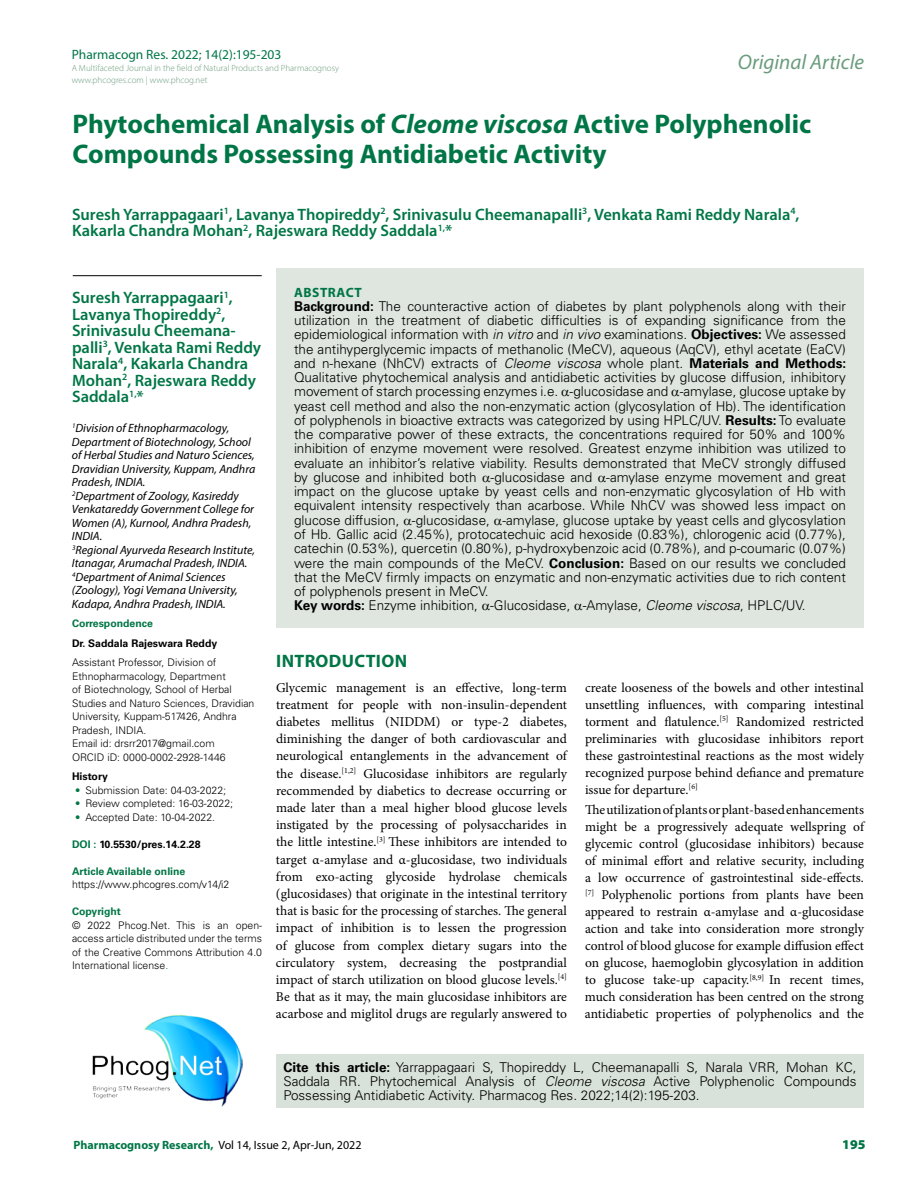
<style>
.page{position:relative;width:918px;height:1188px;background:#fff}
.page>*{position:absolute;margin:0;border:0;box-sizing:border-box;transform-origin:0 0}
.t1{font:700 27px/30px "Myriad Pro";color:#007646}
.t2{font:italic 21px "Myriad Pro";color:#6a9c7d}
.t3{font:700 18px "Myriad Pro";letter-spacing:.02em;color:#007646}
.t4{font:600 16.5px/16.5px "Myriad Pro";color:#007646}
.t5{font:300 13.5px/14.2px "Univers LT Std";color:#000}
.t6{font:13.5px/17.2px "Minion Pro";color:#000;text-align:justify}
.t7{font:13.5px "Myriad Pro";color:#007646}
.t8{font:700 13.5px "Myriad Pro";letter-spacing:.04em;color:#007646}
.t9{font:900 13.5px "Myriad Pro";color:#007646}
.t10{font:italic 12px/13.5px "Myriad Pro";color:#000}
.t11{font:12px "Myriad Pro";color:#000}
.t12{font:300 10.5px/13.5px "Univers LT Std";color:#000}
.t13{font:700 10.5px "Univers LT Std";color:#000}
.t14{font:700 10.5px "Univers LT Std";color:#007646}
.t15{font:300 9px/12px "Myriad Pro";color:#6a9c7d}
.s1{font-style:italic}
.s2{color:#007646}
.s3{font-weight:700}
.s4{font-weight:700;color:#007646}
</style>
<div class="page">
<div style="left:276px;top:269px;width:588px;height:359px;background:#dee6df"></div>
<hr style="left:73px;top:275px;width:189px;height:1px;background:#000">
<img style="left:92px;top:1015px;width:150px;height:93px">
<div style="left:276px;top:1054px;width:588px;height:54px;background:#d9e2da"></div>
<p class="t7" style="left:72px;top:46px;width:211px">Pharmacogn Res. 2022; 14(2):195-203</p>
<p class="t15" style="left:72px;top:62px;width:269px">A Multifaceted Journal in the field of Natural Products and Pharmacognosy www.phcogres.com | www.phcog.net</p>
<h2 class="t2" style="left:738px;top:49px;width:128px">Original Article</h2>
<h1 class="t1" style="left:73px;top:108px;width:740px">Phytochemical Analysis of <span class="s1">Cleome viscosa</span> Active Polyphenolic<br>Compounds Possessing Antidiabetic Activity</h1>
<p class="t4" style="left:72px;top:205px;width:729px">Suresh Yarrappagaari<sup>1</sup>, Lavanya Thopireddy<sup>2</sup>, Srinivasulu Cheemanapalli<sup>3</sup>, Venkata Rami Reddy Narala<sup>4</sup>,<br>Kakarla Chandra Mohan<sup>2</sup>, Rajeswara Reddy Saddala<sup>1,</sup>*</p>
<p class="t4" style="left:72px;top:289px;width:191px">Suresh Yarrappagaari<sup>1</sup>,<br>Lavanya Thopireddy<sup>2</sup>,<br>Srinivasulu Cheemana&shy;palli<sup>3</sup>, Venkata Rami Reddy<br>Narala<sup>4</sup>, Kakarla Chandra<br>Mohan<sup>2</sup>, Rajeswara Reddy<br>Saddala<sup>1,</sup>*</p>
<p class="t10" style="left:72px;top:421px;width:185px"><sup>1</sup>Division of Ethnopharmacology, Department of Biotechnology, School of Herbal Studies and Naturo Sciences, Dravidian University, Kuppam, Andhra Pradesh, INDIA.<br><sup>2</sup>Department of Zoology, Kasireddy Venkatareddy Government College for Women (A), Kurnool, Andhra Pradesh, INDIA.<br><sup>3</sup>Regional Ayurveda Research Institute, Itanagar, Arumachal Pradesh, INDIA.<br><sup>4</sup>Department of Animal Sciences (Zoology), Yogi Vemana University, Kadapa, Andhra Pradesh, INDIA.</p>
<p class="t14" style="left:72px;top:618px;width:82px">Correspondence</p>
<p class="t13" style="left:72px;top:637px;width:147px">Dr. Saddala Rajeswara Reddy</p>
<p class="t12" style="left:72px;top:656px;width:184px">Assistant Professor, Division of<br>Ethnopharmacology, Department<br>of Biotechnology, School of Herbal<br>Studies and Naturo Sciences, Dravidian<br>University, Kuppam-517426, Andhra<br>Pradesh, INDIA.<br>Email id: drsrr2017@gmail.com<br>ORCID iD: 0000-0002-2928-1446</p>
<p class="t13" style="left:72px;top:771px;width:37px">History</p>
<p class="t12" style="left:75px;top:783px;width:153px"><span class="s2">•</span> Submission Date: 04-03-2022;</p>
<p class="t12" style="left:75px;top:797px;width:160px"><span class="s2">•</span> Review completed: 16-03-2022;</p>
<p class="t12" style="left:75px;top:811px;width:142px"><span class="s2">•</span> Accepted Date: 10-04-2022.</p>
<p class="t13" style="left:72px;top:838px;width:130px"><span class="s2">DOI :</span> 10.5530/pres.14.2.28</p>
<p class="t14" style="left:72px;top:865px;width:115px">Article Available online</p>
<p class="t12" style="left:72px;top:878px;width:159px">https://www.phcogres.com/v14/i2</p>
<p class="t14" style="left:72px;top:906px;width:50px">Copyright</p>
<p class="t12" style="left:72px;top:918px;width:192px;text-align:justify">© 2022 Phcog.Net. This is an open&shy;access article distributed under the terms of the Creative Commons Attribution 4.0<br>International license<span class="s2">.</span></p>
<p class="t8" style="left:294px;top:283px;width:69px">ABSTRACT</p>
<p class="t5" style="left:294px;top:299px;width:554px"><span class="s3">Background:</span> The counteractive action of diabetes by plant polyphenols along with their utilization in the treatment of diabetic difficulties is of expanding significance from the epidemiological information with <span class="s1">in vitro</span> and <span class="s1">in vivo</span> examinations. <span class="s3">Objectives:</span> We assessed the antihyperglycemic impacts of methanolic (MeCV), aqueous (AqCV), ethyl acetate (EaCV) and n-hexane (NhCV) extracts of <span class="s1">Cleome viscosa</span> whole plant. <span class="s3">Materials and Methods:<br></span>Qualitative phytochemical analysis and antidiabetic activities by glucose diffusion, inhibitory movement of starch processing enzymes i.e. -glucosidase and -amylase, glucose uptake by yeast cell method and also the non-enzymatic action (glycosylation of Hb). The identification of polyphenols in bioactive extracts was categorized by using HPLC/UV. <span class="s3">Results:</span> To evaluate the comparative power of these extracts, the concentrations required for 50% and 100% inhibition of enzyme movement were resolved. Greatest enzyme inhibition was utilized to evaluate an inhibitor’s relative viability. Results demonstrated that MeCV strongly diffused by glucose and inhibited both -glucosidase and -amylase enzyme movement and great impact on the glucose uptake by yeast cells and non-enzymatic glycosylation of Hb with equivalent intensity respectively than acarbose. While NhCV was showed less impact on glucose diffusion, -glucosidase, -amylase, glucose uptake by yeast cells and glycosylation of Hb. Gallic acid (2.45%), protocatechuic acid hexoside (0.83%), chlorogenic acid (0.77%), catechin (0.53%), quercetin (0.80%), p-hydroxybenzoic acid (0.78%), and p-coumaric (0.07%) were the main compounds of the MeCV. <span class="s3">Conclusion:</span> Based on our results we concluded that the MeCV firmly impacts on enzymatic and non-enzymatic activities due to rich content of polyphenols present in MeCV.<br><span class="s3">Key words:</span> Enzyme inhibition, -Glucosidase, -Amylase, <span class="s1">Cleome viscosa</span>, HPLC/UV.</p>
<h3 class="t3" style="left:276px;top:649px;width:132px">INTRODUCTION</h3>
<p class="t6" style="left:276px;top:679px;width:293px">Glycemic management is an effective, long-term treatment for people with non-insulin-dependent diabetes mellitus (NIDDM) or type-2 diabetes, diminishing the danger of both cardiovascular and neurological entanglements in the advancement of the disease.<sup>[1,2]</sup> Glucosidase inhibitors are regularly recommended by diabetics to decrease occurring or made later than a meal higher blood glucose levels instigated by the processing of polysaccharides in the little intestine.<sup>[3]</sup> These inhibitors are intended to target α-amylase and α-glucosidase, two individuals from exo-acting glycoside hydrolase chemicals (glucosidases) that originate in the intestinal territory that is basic for the processing of starches. The general impact of inhibition is to lessen the progression of glucose from complex dietary sugars into the circulatory system, decreasing the postprandial impact of starch utilization on blood glucose levels.<sup>[4] </sup>Be that as it may, the main glucosidase inhibitors are acarbose and miglitol drugs are regularly answered to</p>
<p class="t6" style="left:585px;top:679px;width:281px">create looseness of the bowels and other intestinal unsettling influences, with comparing intestinal torment and flatulence.<sup>[5]</sup> Randomized restricted preliminaries with glucosidase inhibitors report these gastrointestinal reactions as the most widely recognized purpose behind defiance and premature issue for departure.<sup>[6]</sup></p>
<p class="t6" style="left:585px;top:801px;width:281px">The utilization of plants or plant-based enhancements might be a progressively adequate wellspring of glycemic control (glucosidase inhibitors) because of minimal effort and relative security, including a low occurrence of gastrointestinal side-effects. <sup>[7]</sup> Polyphenolic portions from plants have been appeared to restrain α-amylase and α-glucosidase action and take into consideration more strongly control of blood glucose for example diffusion effect on glucose, haemoglobin glycosylation in addition to glucose take-up capacity.<sup>[8,9]</sup> In recent times, much consideration has been centred on the strong antidiabetic properties of polyphenolics and the</p>
<p class="t5" style="left:284px;top:1060px;width:574px;text-align:justify"><span class="s3">Cite this article:</span> Yarrappagaari S, Thopireddy L, Cheemanapalli S, Narala VRR, Mohan KC, Saddala RR. Phytochemical Analysis of <span class="s1">Cleome viscosa</span> Active Polyphenolic Compounds Possessing Antidiabetic Activity. Pharmacog Res. 2022;14(2):195-203.</p>
<p class="t11" style="left:74px;top:1138px;width:290px"><span class="s4">Pharmacognosy Research,</span> Vol 14, Issue 2, Apr-Jun, 2022</p>
<p class="t9" style="left:842px;top:1136px;width:25px">195</p>
</div>
